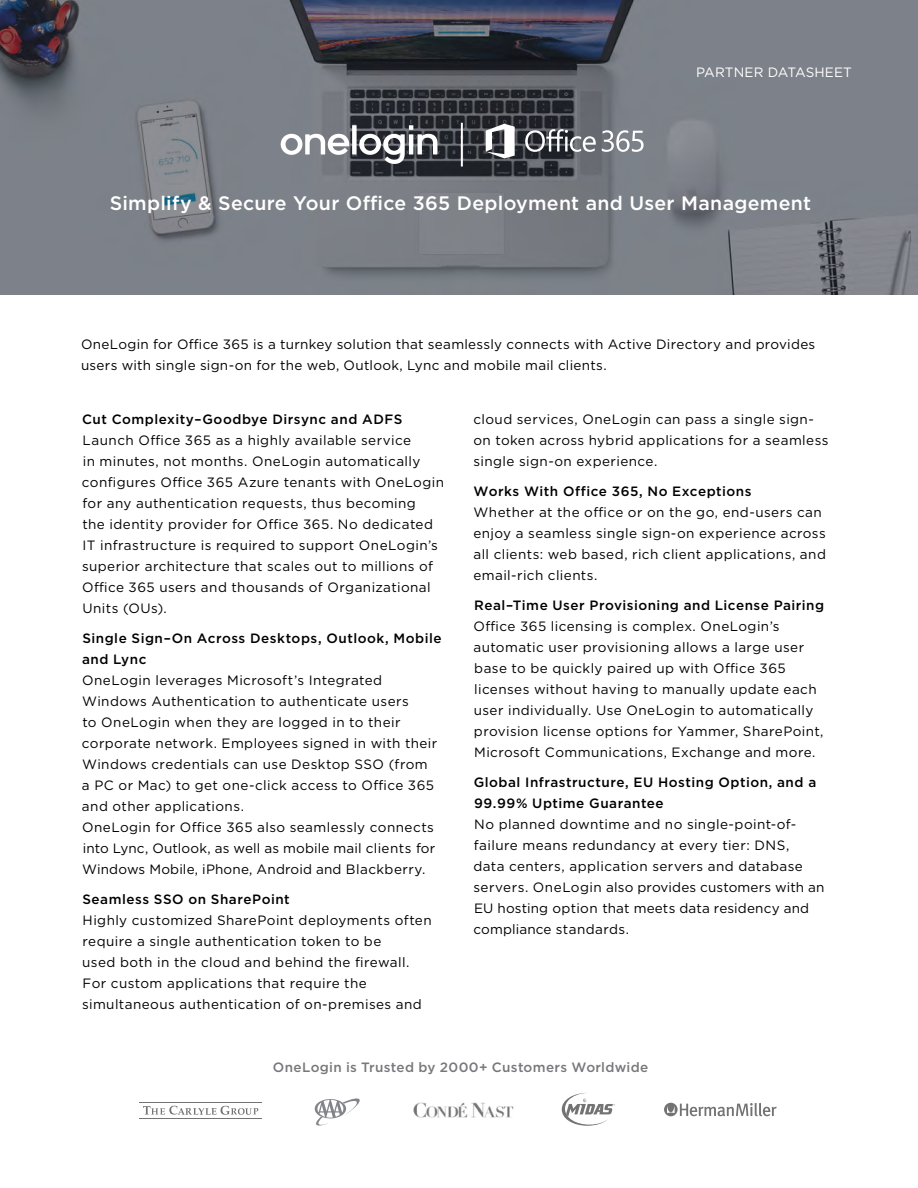
<style>
.page{position:relative;width:918px;height:1188px;background:#fff}
.page>*{position:absolute;margin:0;border:0;box-sizing:border-box;transform-origin:0 0}
.t1{font:500 19.5px "Gotham";letter-spacing:.015em;color:#fff}
.t2{font:13.5px/21px "Gotham";letter-spacing:.03em;color:#000}
.t3{font:500 13.5px/21px "Gotham";letter-spacing:.04em;color:#000101}
.t4{font:500 13.5px "Gotham";letter-spacing:.025em;color:#77787b}
.t5{font:13.5px "Gotham";letter-spacing:.01em;color:#fff}
</style>
<div class="page">
<svg style="left:0;top:0;width:918px;height:295px;fill:#7d8289"></svg>
<svg style="left:281px;top:125px;width:156px;height:39px"></svg>
<svg style="left:525px;top:129px;width:71px;height:23px"></svg>
<svg style="left:602px;top:130px;width:42px;height:22px"></svg>
<svg style="left:486px;top:124px;width:29px;height:34px"></svg>
<hr style="left:461px;top:123px;width:2px;height:44px;background:#fff">
<hr style="left:140px;top:1102px;width:122px;height:1px;background:#000">
<hr style="left:140px;top:1118px;width:122px;height:1px;background:#000">
<svg style="left:143px;top:1106px;width:115px;height:9px"></svg>
<svg style="left:315px;top:1098px;width:45px;height:28px"></svg>
<img style="left:413px;top:1102px;width:101px;height:16px">
<svg style="left:562px;top:1093px;width:53px;height:33px"></svg>
<svg style="left:664px;top:1103px;width:113px;height:13px"></svg>
<p class="t5" style="left:696px;top:63px;width:157px">PARTNER DATASHEET</p>
<h1 class="t1" style="left:110px;top:190px;width:703px">Simplify &amp; Secure Your Office 365 Deployment and User Management</h1>
<p class="t2" style="left:81px;top:333px;width:736px">OneLogin for Office 365 is a turnkey solution that seamlessly connects with Active Directory and provides users with single sign-on for the web, Outlook, Lync and mobile mail clients.</p>
<p class="t3" style="left:82px;top:408px;width:322px">Cut Complexity–Goodbye Dirsync and ADFS</p>
<p class="t2" style="left:82px;top:429px;width:364px">Launch Office 365 as a highly available service<br>in minutes, not months. OneLogin automatically configures Office 365 Azure tenants with OneLogin for any authentication requests, thus becoming<br>the identity provider for Office 365. No dedicated IT infrastructure is required to support OneLogin’s superior architecture that scales out to millions of Office 365 users and thousands of Organizational Units (OUs).</p>
<p class="t3" style="left:82px;top:627px;width:361px">Single Sign–On Across Desktops, Outlook, Mobile and Lync</p>
<p class="t2" style="left:82px;top:669px;width:357px">OneLogin leverages Microsoft’s Integrated Windows Authentication to authenticate users<br>to OneLogin when they are logged in to their corporate network. Employees signed in with their Windows credentials can use Desktop SSO (from a PC or Mac) to get one-click access to Office 365 and other applications.<br>OneLogin for Office 365 also seamlessly connects into Lync, Outlook, as well as mobile mail clients for Windows Mobile, iPhone, Android and Blackberry.</p>
<p class="t3" style="left:82px;top:888px;width:209px">Seamless SSO on SharePoint</p>
<p class="t2" style="left:82px;top:909px;width:351px">Highly customized SharePoint deployments often require a single authentication token to be<br>used both in the cloud and behind the firewall.<br>For custom applications that require the simultaneous authentication of on-premises and</p>
<p class="t2" style="left:473px;top:408px;width:357px">cloud services, OneLogin can pass a single sign&shy;on token across hybrid applications for a seamless single sign-on experience.</p>
<p class="t3" style="left:474px;top:480px;width:279px">Works With Office 365, No Exceptions</p>
<p class="t2" style="left:473px;top:501px;width:354px">Whether at the office or on the go, end-users can enjoy a seamless single sign-on experience across all clients: web based, rich client applications, and email-rich clients.</p>
<p class="t3" style="left:474px;top:594px;width:351px">Real–Time User Provisioning and License Pairing</p>
<p class="t2" style="left:473px;top:615px;width:352px">Office 365 licensing is complex. OneLogin’s automatic user provisioning allows a large user base to be quickly paired up with Office 365 licenses without having to manually update each user individually. Use OneLogin to automatically provision license options for Yammer, SharePoint, Microsoft Communications, Exchange and more.</p>
<p class="t3" style="left:474px;top:771px;width:344px">Global Infrastructure, EU Hosting Option, and a<br>99.99% Uptime Guarantee</p>
<p class="t2" style="left:473px;top:813px;width:353px">No planned downtime and no single-point-of&shy;failure means redundancy at every tier: DNS,<br>data centers, application servers and database servers. OneLogin also provides customers with an EU hosting option that meets data residency and compliance standards.</p>
<p class="t4" style="left:273px;top:1058px;width:377px">OneLogin is Trusted by 2000+ Customers Worldwide</p>
</div>
